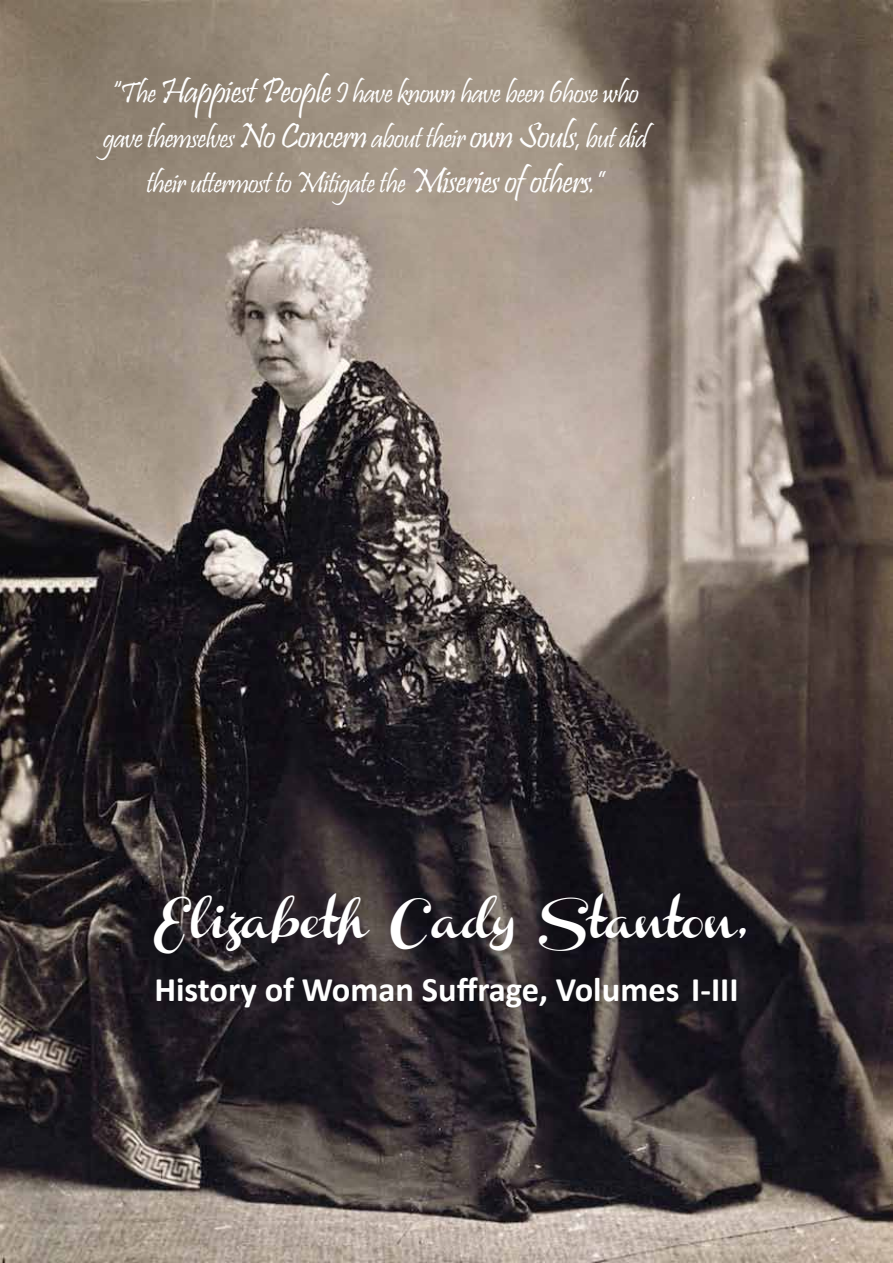
<style>
.page{position:relative;width:893px;height:1263px;background:#fff}
.page>*{position:absolute;margin:0;border:0;box-sizing:border-box;transform-origin:0 0}
.t1{font:700 34.5px "Calibri";color:#fff}
.t2{font:34.5px "Channel Slanted 1";color:#fff}
.t3{font:30px/45px "Pristina";letter-spacing:-.03em;color:#fff;text-align:center}
.s1{font-size:36px}
</style>
<div class="page">
<img style="left:0;top:1px;width:893px;height:1261px">
<p class="t3" style="left:103px;top:73px;width:546px">“The <span class="s1">Happiest People</span> I have known have been 6hose who gave themselves <span class="s1">No Concern</span> about their <span class="s1">own Souls</span>, but did their uttermost to Mitigate the <span class="s1">Miseries of others</span>.”</p>
<p class="t2" style="left:154px;top:906px;width:592px">Elizabeth Cady Stanton,</p>
<p class="t1" style="left:154px;top:968px;width:586px">History of Woman Suffrage, Volumes I-III</p>
</div>
